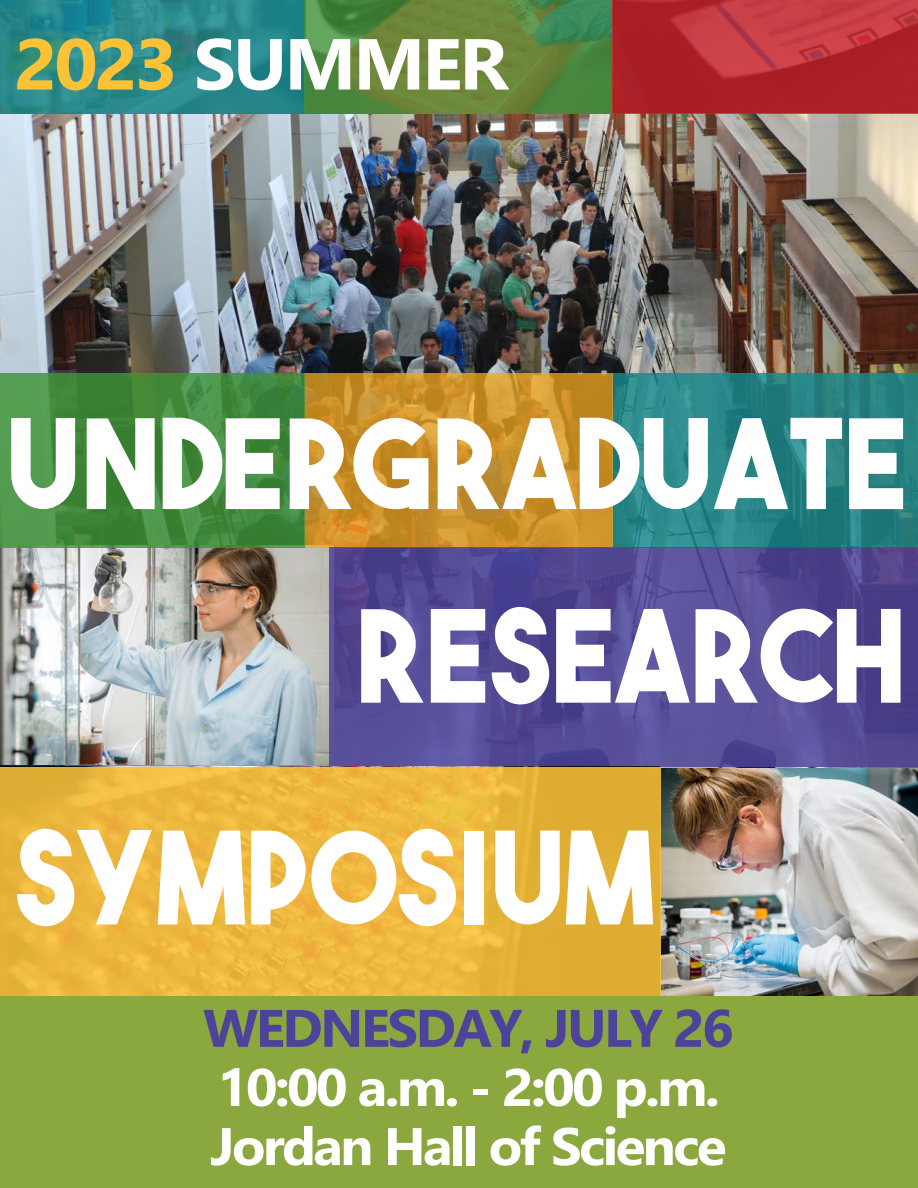
<style>
.page{position:relative;width:918px;height:1188px;background:#fff}
.page>*{position:absolute;margin:0;border:0;box-sizing:border-box;transform-origin:0 0}
.t1{font:127.8px/221.7px "The Bold Font";color:#fff;scale:.91 1}
.t2{font:123.75px "The Bold Font";color:#fff;scale:.93 1}
.t3{font:700 72px "Ebrima";letter-spacing:-.04em;color:#fff;scale:1.04 1}
.t4{font:700 52.8px/59.1px "Ebrima";letter-spacing:-.05em;color:#fff;scale:1.04 1}
.s1{color:#fbc237}
.s2{color:#4e439b}
</style>
<div class="page">
<img style="left:0;top:114px;width:918px;height:882px">
<img style="left:0;top:548px;width:329px;height:216px">
<svg style="left:0;top:0;width:304px;height:114px;background:#28888a"></svg>
<svg style="left:304px;top:0;width:309px;height:114px;background:#5c873e"></svg>
<svg style="left:613px;top:0;width:305px;height:114px;background:#b42a31"></svg>
<svg style="left:613px;top:373px;width:305px;height:175px;background:#278385"></svg>
<svg style="left:304px;top:373px;width:309px;height:175px;background:#c8902a"></svg>
<svg style="left:0;top:373px;width:304px;height:175px;background:#438b3f"></svg>
<svg style="left:329px;top:548px;width:588px;height:219px;background:#544a95"></svg>
<svg style="left:0;top:767px;width:660px;height:229px;background:#eab53c"></svg>
<div style="left:0;top:996px;width:918px;height:192px;background:#8aa83d"></div>
<p class="t3" style="left:14px;top:10px;width:477px"><span class="s1">2023</span> SUMMER</p>
<p class="t2" style="left:5px;top:386px;width:971px">UNDERGRADUATE</p>
<p class="t1" style="left:15px;top:543px;width:979px;text-indent:341px">RESEARCH<br>SYMPOSIUM</p>
<p class="t4" style="left:203px;top:995px;width:512px"><span class="s2">WEDNESDAY, JULY 26<br></span>10:00 a.m. - 2:00 p.m.<br>Jordan Hall of Science</p>
</div>
